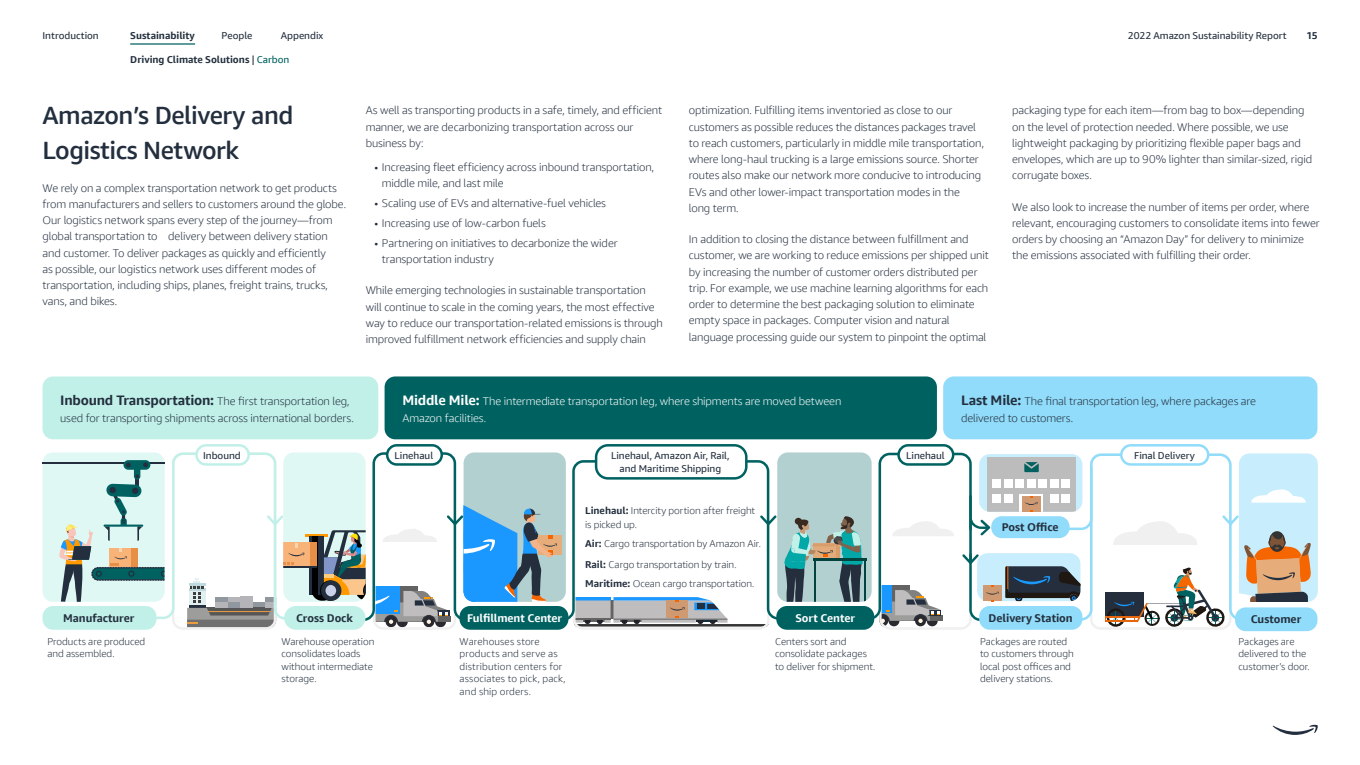
<style>
.page{position:relative;width:1360px;height:765px;background:#fff}
.page>*{position:absolute;margin:0;border:0;box-sizing:border-box;transform-origin:0 0}
.t1{font:500 25px/35px "Amazon Ember Display";letter-spacing:-.02em;color:#232f3e}
.t2{font:300 11.25px/16.2px "Amazon Ember Display";letter-spacing:-.01em;color:#232f3e}
.t3{font:300 11.25px/16.2px "Amazon Ember Display";letter-spacing:-.01em;color:#fff}
.t4{font:700 11.25px "Amazon Ember Display";letter-spacing:-.005em;color:#232f3e}
.t5{font:700 11.25px "Amazon Ember Display";letter-spacing:-.005em;color:#fff}
.t6{font:300 10px/12.5px "Amazon Ember Display";letter-spacing:-.005em;color:#232f3e}
.t7{font:10px/12.5px "Amazon Ember Display";letter-spacing:-.005em;color:#232f3e;text-align:center}
.t8{font:300 10px/12.5px "Amazon Ember Display";letter-spacing:.015em;color:#232f3e}
.t9{font:700 10px "Amazon Ember Display";letter-spacing:-.005em;color:#232f3e}
.s1{font-weight:400;color:#006161}
.s2{font-weight:700;font-size:13.75px}
.s3{font-weight:700}
</style>
<div class="page">
<img style="left:42px;top:376px;width:1276px;height:256px">
<img style="left:42px;top:450px;width:129px;height:161px">
<img style="left:173px;top:627px;width:102px;height:5px">
<img style="left:268px;top:448px;width:192px;height:181px">
<img style="left:463px;top:443px;width:103px;height:162px">
<img style="left:571px;top:589px;width:194px;height:43px">
<img style="left:774px;top:448px;width:98px;height:157px">
<img style="left:877px;top:453px;width:92px;height:179px">
<img style="left:977px;top:449px;width:111px;height:3px">
<img style="left:1094px;top:628px;width:136px;height:4px">
<img style="left:1237px;top:448px;width:81px;height:162px">
<div style="left:284px;top:606px;width:81px;height:24px;border:3px solid #c1f0e8;border-radius:11px"></div>
<div style="left:464px;top:452px;width:102px;height:150px;background:#b3d0d0;border-radius:11px"></div>
<div style="left:538px;top:536px;width:24px;height:19px;background:#e6ad7a"></div>
<hr style="left:42px;top:462px;width:123px;height:1px;background:#232f3e">
<svg style="left:760px;top:515px;width:17px;height:10px"></svg>
<svg style="left:373px;top:473px;width:184px;height:154px"></svg>
<svg style="left:58px;top:451px;width:308px;height:176px"></svg>
<svg style="left:962px;top:452px;width:349px;height:176px"></svg>
<svg style="left:1272px;top:724px;width:46px;height:11px"></svg>
<hr style="left:130px;top:43px;width:65px;height:2px;background:#006161">
<p class="t7" style="left:43px;top:29px;width:58px">Introduction</p>
<p class="t9" style="left:130px;top:29px;width:66px">Sustainability</p>
<p class="t9" style="left:130px;top:53px;width:161px">Driving Climate Solutions <span class="s1">Carbon</span></p>
<p class="t7" style="left:222px;top:29px;width:32px">People</p>
<p class="t7" style="left:281px;top:29px;width:44px">Appendix</p>
<p class="t7" style="left:252px;top:53px;width:4px">|</p>
<p class="t7" style="left:1128px;top:29px;width:160px">2022 Amazon Sustainability Report</p>
<p class="t9" style="left:1306px;top:29px;width:13px">15</p>
<h6 class="t1" style="left:43px;top:98px;width:252px">Amazon’s Delivery and<br>Logistics Network</h6>
<p class="t2" style="left:43px;top:180px;width:305px">We rely on a complex transportation network to get products from manufacturers and sellers to customers around the globe.<br>Our logistics network spans every step of the journey—from global transportation to delivery between delivery station and customer. To deliver packages as quickly and efficiently<br>as possible, our logistics network uses different modes of transportation, including ships, planes, freight trains, trucks, vans, and bikes.</p>
<p class="t2" style="left:366px;top:102px;width:298px">As well as transporting products in a safe, timely, and efficient manner, we are decarbonizing transportation across our business by:</p>
<p class="t2" style="left:382px;top:159px;width:274px;text-indent:-8px">• Increasing fleet efficiency across inbound transportation, middle mile, and last mile</p>
<p class="t2" style="left:374px;top:195px;width:233px">• Scaling use of EVs and alternative-fuel vehicles</p>
<p class="t2" style="left:374px;top:215px;width:173px">• Increasing use of low-carbon fuels</p>
<p class="t2" style="left:382px;top:235px;width:237px;text-indent:-8px">• Partnering on initiatives to decarbonize the wider transportation industry</p>
<p class="t2" style="left:366px;top:282px;width:299px">While emerging technologies in sustainable transportation will continue to scale in the coming years, the most effective way to reduce our transportation-related emissions is through improved fulfillment network efficiencies and supply chain</p>
<p class="t2" style="left:689px;top:102px;width:297px">optimization. Fulfilling items inventoried as close to our customers as possible reduces the distances packages travel to reach customers, particularly in middle mile transportation, where long-haul trucking is a large emissions source. Shorter routes also make our network more conducive to introducing EVs and other lower-impact transportation modes in the long term.</p>
<p class="t2" style="left:689px;top:231px;width:302px">In addition to closing the distance between fulfillment and customer, we are working to reduce emissions per shipped unit by increasing the number of customer orders distributed per trip. For example, we use machine learning algorithms for each order to determine the best packaging solution to eliminate empty space in packages. Computer vision and natural language processing guide our system to pinpoint the optimal</p>
<p class="t2" style="left:1012px;top:102px;width:301px">packaging type for each item—from bag to box—depending on the level of protection needed. Where possible, we use lightweight packaging by prioritizing flexible paper bags and envelopes, which are up to 90% lighter than similar-sized, rigid corrugate boxes.</p>
<p class="t2" style="left:1012px;top:199px;width:309px">We also look to increase the number of items per order, where relevant, encouraging customers to consolidate items into fewer orders by choosing an “Amazon Day” for delivery to minimize the emissions associated with fulfilling their order.</p>
<p class="t2" style="left:60px;top:393px;width:295px"><span class="s2">Inbound Transportation:</span> The first transportation leg, used for transporting shipments across international borders.</p>
<p class="t7" style="left:203px;top:449px;width:39px">Inbound</p>
<p class="t3" style="left:402px;top:393px;width:440px"><span class="s2">Middle Mile:</span> The intermediate transportation leg, where shipments are moved between<br>Amazon facilities.</p>
<p class="t7" style="left:395px;top:449px;width:40px">Linehaul</p>
<p class="t7" style="left:611px;top:449px;width:120px">Linehaul, Amazon Air, Rail, and Maritime Shipping</p>
<p class="t6" style="left:585px;top:504px;width:172px;line-height:13.8px"><span class="s3">Linehaul:</span> Intercity portion after freight is picked up.</p>
<p class="t6" style="left:585px;top:537px;width:177px"><span class="s3">Air:</span> Cargo transportation by Amazon Air.</p>
<p class="t6" style="left:585px;top:558px;width:153px"><span class="s3">Rail:</span> Cargo transportation by train.</p>
<p class="t6" style="left:585px;top:577px;width:171px"><span class="s3">Maritime:</span> Ocean cargo transportation.</p>
<p class="t7" style="left:906px;top:449px;width:40px">Linehaul</p>
<p class="t2" style="left:961px;top:393px;width:296px"><span class="s2">Last Mile:</span> The final transportation leg, where packages are delivered to customers.</p>
<p class="t7" style="left:1134px;top:449px;width:62px">Final Delivery</p>
<p class="t4" style="left:1002px;top:520px;width:59px">Post Office</p>
<p class="t4" style="left:63px;top:611px;width:73px">Manufacturer</p>
<p class="t6" style="left:47px;top:635px;width:99px">Products are produced and assembled.</p>
<p class="t4" style="left:296px;top:611px;width:59px">Cross Dock</p>
<p class="t6" style="left:282px;top:635px;width:94px">Warehouse operation consolidates loads without intermediate storage.</p>
<p class="t5" style="left:467px;top:611px;width:97px">Fulfillment Center</p>
<p class="t8" style="left:460px;top:635px;width:108px">Warehouses store products and serve as distribution centers for associates to pick, pack, and ship orders.</p>
<p class="t5" style="left:795px;top:611px;width:61px">Sort Center</p>
<p class="t6" style="left:775px;top:635px;width:102px">Centers sort and consolidate packages to deliver for shipment.</p>
<p class="t4" style="left:989px;top:611px;width:86px">Delivery Station</p>
<p class="t6" style="left:980px;top:635px;width:95px">Packages are routed to customers through local post offices and delivery stations.</p>
<p class="t4" style="left:1251px;top:612px;width:52px">Customer</p>
<p class="t6" style="left:1238px;top:635px;width:73px">Packages are delivered to the customer’s door.</p>
</div>
